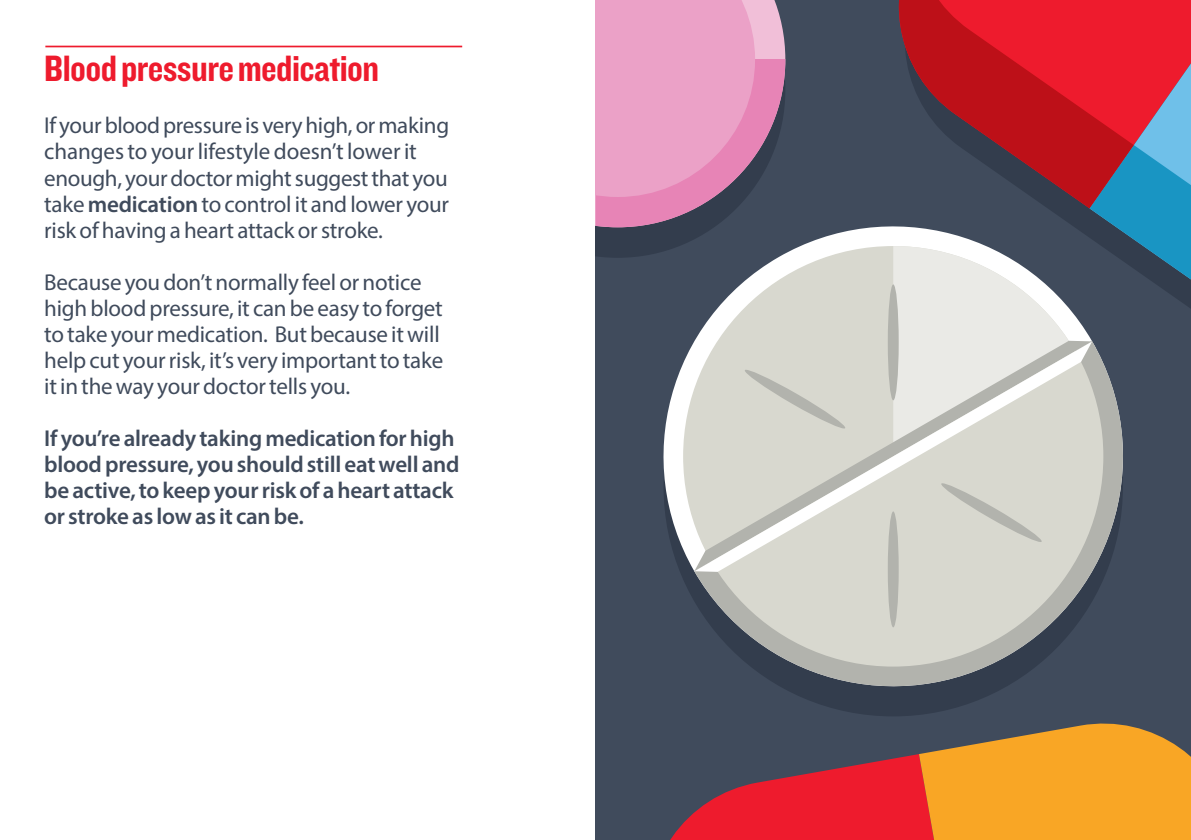
<style>
.page{position:relative;width:1191px;height:840px;background:#fff}
.page>*{position:absolute;margin:0;border:0;box-sizing:border-box;transform-origin:0 0}
.Heading{font:38px "Knockout 50 Welterweight";letter-spacing:-.015em;color:#ee1b2d}
.Body{font:23px/26px "Myriad Pro";letter-spacing:-.01em;color:#404b5c}
.Body-2{font:600 23px/26px "Myriad Pro";letter-spacing:-.01em;color:#404b5c}
.s1{font-weight:600}
</style>
<div class="page">
<div style="left:595px;top:0;width:596px;height:839px;background:#404b5c"></div>
<svg style="left:595px;top:227px;width:36px;height:31px"></svg>
<svg style="left:595px;top:0;width:190px;height:227px;background:#dd96bc"></svg>
<svg style="left:631px;top:194px;width:255px;height:105px"></svg>
<svg style="left:663px;top:299px;width:460px;height:413px"></svg>
<svg style="left:671px;top:712px;width:520px;height:127px"></svg>
<svg style="left:886px;top:208px;width:237px;height:170px"></svg>
<svg style="left:1089px;top:0;width:102px;height:344px"></svg>
<svg style="left:883px;top:0;width:250px;height:208px"></svg>
<div style="left:683px;top:246px;width:420px;height:420px;background:#d8d8cf;border-radius:50%"></div>
<svg style="left:893px;top:246px;width:182px;height:94px;background:#d3d5d5"></svg>
<svg style="left:694px;top:341px;width:398px;height:230px"></svg>
<div style="left:887px;top:284px;width:11px;height:116px;background:#b2b3ad;border-radius:50%"></div>
<svg style="left:743px;top:367px;width:103px;height:63px"></svg>
<div style="left:887px;top:511px;width:11px;height:116px;background:#b2b3ad;border-radius:50%"></div>
<svg style="left:939px;top:481px;width:104px;height:63px"></svg>
<hr style="left:45px;top:46px;width:417px;height:1px;background:#ee1b2d">
<p class="Heading" style="left:44px;top:44px;width:336px">Blood pressure medication</p>
<p class="Body" style="left:44px;top:112px;width:406px">If your blood pressure is very high, or making changes to your lifestyle doesn’t lower it enough, your doctor might suggest that you take <span class="s1">medication</span> to control it and lower your risk of having a heart attack or stroke.</p>
<p class="Body" style="left:44px;top:268px;width:400px">Because you don’t normally feel or notice high blood pressure, it can be easy to forget to take your medication. But because it will help cut your risk, it’s very important to take it in the way your doctor tells you.</p>
<p class="Body-2" style="left:44px;top:424px;width:417px">If you’re already taking medication for high blood pressure, you should still eat well and be active, to keep your risk of a heart attack or stroke as low as it can be.</p>
</div>
